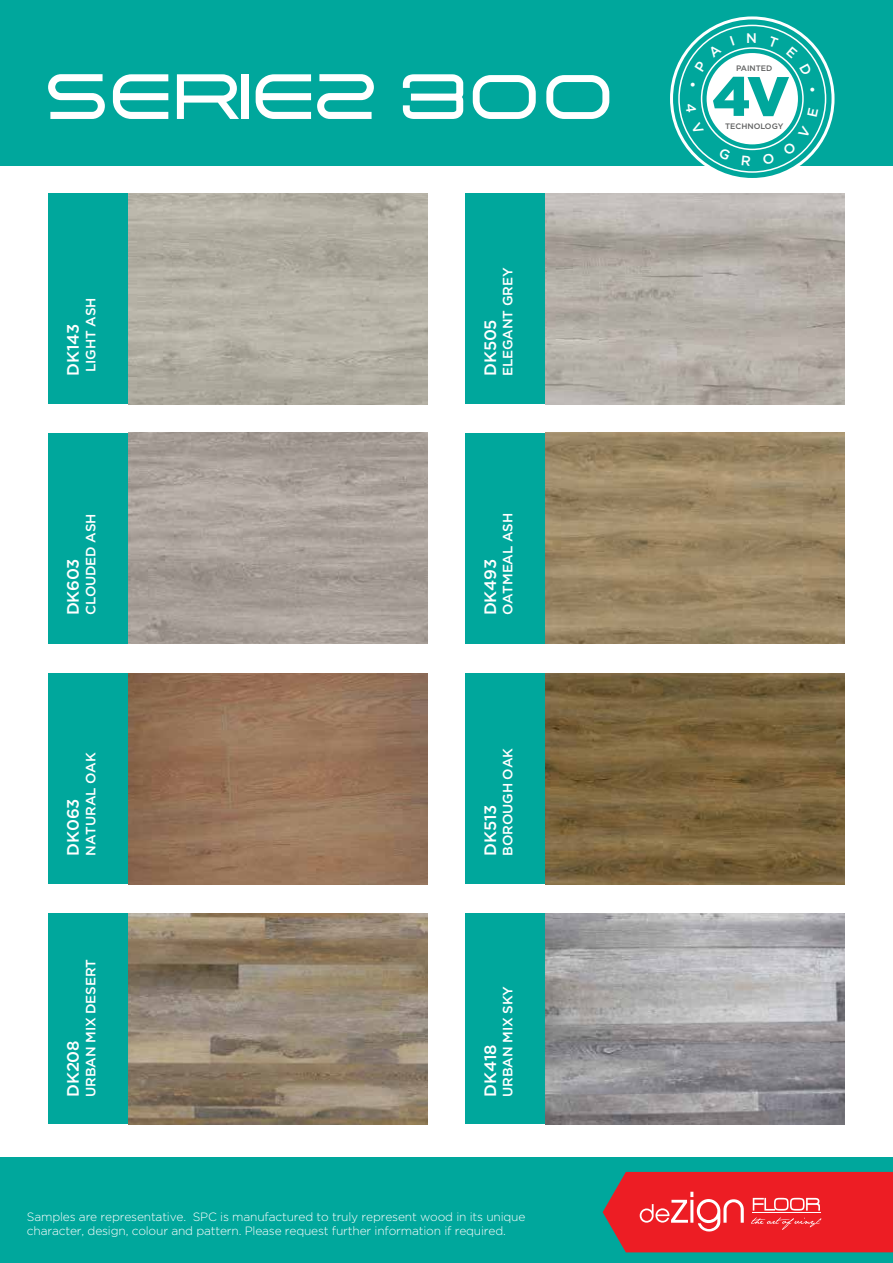
<style>
.page{position:relative;width:893px;height:1263px;background:#fff}
.page>*{position:absolute;margin:0;border:0;box-sizing:border-box;transform-origin:0 0}
.t1{font:500 64.5px "Arkitech";color:#fff}
.t2{font:900 55.5px "Gotham";color:#00a79c}
.t3{font:500 16.5px "Gotham";letter-spacing:-.015em;color:#fff}
.t4{font:500 13.5px "Gotham";letter-spacing:-.015em;color:#fff}
.t5{font:300 12px/14.4px "Gotham";letter-spacing:-.015em;color:#fff}
.t6{font:500 7.95px "Gotham";color:#606161}
</style>
<div class="page">
<div style="left:0;top:0;width:893px;height:166px;background:#00a79c"></div>
<svg style="left:671px;top:18px;width:162px;height:161px"></svg>
<div style="left:670px;top:16px;width:164px;height:165px;border:3px solid #fff;border-radius:50%"></div>
<div style="left:707px;top:53px;width:91px;height:91px;background:#fff;border-radius:50%"></div>
<div style="left:701px;top:47px;width:103px;height:103px;border:2px solid #fff;border-radius:50%"></div>
<div style="left:48px;top:433px;width:380px;height:211px;background:#00a79c"></div>
<div style="left:465px;top:433px;width:380px;height:211px;background:#00a79c"></div>
<div style="left:0;top:1157px;width:893px;height:106px;background:#00a79c"></div>
<svg style="left:603px;top:1172px;width:290px;height:80px;background:#e33036"></svg>
<svg style="left:48px;top:74px;width:57px;height:45px"></svg>
<svg style="left:113px;top:74px;width:55px;height:45px"></svg>
<svg style="left:177px;top:74px;width:62px;height:45px"></svg>
<div style="left:242px;top:74px;width:7px;height:45px;background:#fff"></div>
<svg style="left:256px;top:74px;width:55px;height:45px"></svg>
<svg style="left:317px;top:74px;width:57px;height:45px"></svg>
<div style="left:48px;top:193px;width:380px;height:211px;background:#00a79c"></div>
<div style="left:465px;top:193px;width:380px;height:211px;background:#00a79c"></div>
<div style="left:48px;top:673px;width:380px;height:211px;background:#00a79c"></div>
<div style="left:465px;top:673px;width:380px;height:211px;background:#00a79c"></div>
<div style="left:48px;top:913px;width:380px;height:211px;background:#00a79c"></div>
<img style="left:128px;top:193px;width:300px;height:211px">
<img style="left:545px;top:193px;width:300px;height:211px">
<img style="left:128px;top:433px;width:300px;height:211px">
<img style="left:545px;top:433px;width:300px;height:211px">
<img style="left:128px;top:673px;width:300px;height:211px">
<img style="left:545px;top:673px;width:300px;height:211px">
<img style="left:128px;top:913px;width:300px;height:211px">
<div style="left:465px;top:913px;width:380px;height:211px;background:#00a79c"></div>
<img style="left:545px;top:913px;width:300px;height:211px">
<svg style="left:690px;top:83px;width:5px;height:4px"></svg>
<svg style="left:695px;top:44px;width:27px;height:28px"></svg>
<svg style="left:730px;top:36px;width:5px;height:10px"></svg>
<svg style="left:747px;top:33px;width:9px;height:10px"></svg>
<svg style="left:768px;top:36px;width:11px;height:11px"></svg>
<svg style="left:786px;top:46px;width:26px;height:30px"></svg>
<svg style="left:810px;top:87px;width:5px;height:5px"></svg>
<svg style="left:685px;top:103px;width:11px;height:9px"></svg>
<svg style="left:691px;top:122px;width:13px;height:13px"></svg>
<svg style="left:718px;top:148px;width:13px;height:13px"></svg>
<svg style="left:742px;top:155px;width:9px;height:11px"></svg>
<svg style="left:762px;top:152px;width:13px;height:13px"></svg>
<svg style="left:782px;top:125px;width:29px;height:30px"></svg>
<svg style="left:807px;top:107px;width:11px;height:9px"></svg>
<p class="t4" style="left:82px;top:372px;width:76px;rotate:-90deg">LIGHT ASH</p>
<h3 class="t3" style="left:62px;top:376px;width:53px;rotate:-90deg">DK143</h3>
<p class="t4" style="left:82px;top:615px;width:103px;rotate:-90deg">CLOUDED ASH</p>
<h3 class="t3" style="left:62px;top:615px;width:58px;rotate:-90deg">DK603</h3>
<p class="t4" style="left:82px;top:855px;width:105px;rotate:-90deg">NATURAL OAK</p>
<h3 class="t3" style="left:62px;top:855px;width:58px;rotate:-90deg">DK063</h3>
<p class="t4" style="left:82px;top:1097px;width:139px;rotate:-90deg">URBAN MIX DESERT</p>
<h3 class="t3" style="left:62px;top:1097px;width:58px;rotate:-90deg">DK208</h3>
<h1 class="t1" style="left:396px;top:53px;width:222px">300</h1>
<p class="t4" style="left:499px;top:376px;width:109px;rotate:-90deg">ELEGANT GREY</p>
<h3 class="t3" style="left:479px;top:376px;width:58px;rotate:-90deg">DK505</h3>
<p class="t4" style="left:499px;top:615px;width:104px;rotate:-90deg">OATMEAL ASH</p>
<h3 class="t3" style="left:479px;top:615px;width:58px;rotate:-90deg">DK493</h3>
<p class="t4" style="left:499px;top:855px;width:109px;rotate:-90deg">BOROUGH OAK</p>
<h3 class="t3" style="left:479px;top:855px;width:52px;rotate:-90deg">DK513</h3>
<p class="t4" style="left:499px;top:1097px;width:112px;rotate:-90deg">URBAN MIX SKY</p>
<h3 class="t3" style="left:479px;top:1097px;width:54px;rotate:-90deg">DK418</h3>
<p class="t5" style="left:27px;top:1209px;width:500px">Samples are representative. SPC is manufactured to truly represent wood in its unique character, design, colour and pattern. Please request further information if required.</p>
<p class="t6" style="left:736px;top:63px;width:38px">PAINTED</p>
<h2 class="t2" style="left:712px;top:64px;width:79px">4V</h2>
<p class="t6" style="left:725px;top:121px;width:60px">TECHNOLOGY</p>
</div>
